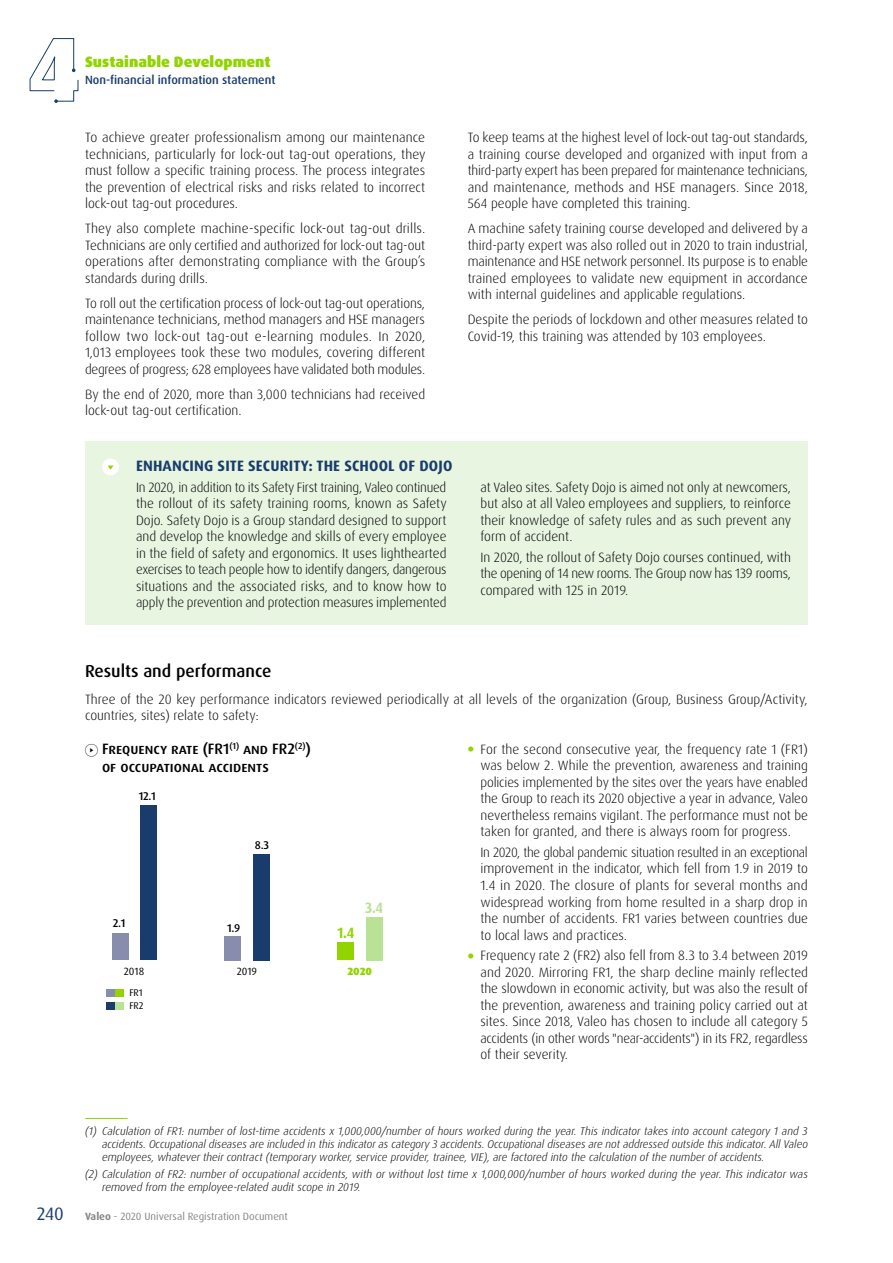
<style>
.page{position:relative;width:893px;height:1263px;background:#fff}
.page>*{position:absolute;margin:0;border:0;box-sizing:border-box;transform-origin:0 0}
.Titre_5{font:500 17.25px "Dax OT";color:#000}
.t1{font:500 15px/17.2px "Dax OT";color:#000}
.Titre1Encadre{font:700 15px "Dax OT";letter-spacing:.01em;color:#193c6c}
.t2{font:900 15px "Dax OT";color:#91d400}
.t3{font:700 15px "Dax OT";color:#91d400;scale:.92 1}
.t4{font:700 15px "Dax OT";color:#bae294;scale:.92 1}
.Texte{font:300 13.5px/16.5px "Dax OT";color:#000;text-align:justify}
.Texte_Encadre{font:300 13.5px/16.5px "Dax OT";letter-spacing:-.005em;color:#000;text-align:justify}
.puce1_suite{font:300 13.5px/16.5px "Dax OT";color:#000;text-align:justify}
.puce_intro_Text{font:300 13.5px/16.5px "Dax OT";color:#000}
.t5{font:500 12px "Dax OT";color:#193c6c}
.TexteBasdePage{font:italic 300 11.25px/12.8px "Dax OT";color:#000;text-align:justify}
.t6{font:500 11.25px "Dax OT";color:#000}
.t7{font:10.5px "Dax OT";color:#878787}
.t8{font:10.5px "Dax OT";color:#000}
.t9{font:900 10.5px "Dax OT";color:#91d400}
.t10{font:9.75px/13px "Dax OT";color:#000}
.s1{font-family:"Puce Fleche Valeo 2";font-weight:400}
.s2{font-weight:900;color:#91d400}
.s3{font-size:18px;color:#193c6c}
.s4{font-weight:700}
</style>
<div class="page">
<svg style="left:29px;top:38px;width:50px;height:65px"></svg>
<hr style="left:85px;top:1118px;width:43px;height:1px;background:#91d400">
<div style="left:107px;top:1002px;width:8px;height:8px;background:#193c6c"></div>
<div style="left:115px;top:1002px;width:8px;height:8px;background:#bae294"></div>
<div style="left:107px;top:989px;width:8px;height:8px;background:#898dad"></div>
<div style="left:115px;top:989px;width:8px;height:8px;background:#91d400"></div>
<div style="left:112px;top:933px;width:16px;height:27px;background:#898dad"></div>
<div style="left:140px;top:805px;width:17px;height:155px;background:#193c6c"></div>
<div style="left:225px;top:936px;width:16px;height:24px;background:#898dad"></div>
<div style="left:253px;top:854px;width:16px;height:106px;background:#193c6c"></div>
<div style="left:337px;top:942px;width:17px;height:18px;background:#91d400"></div>
<div style="left:366px;top:917px;width:16px;height:43px;background:#bae294"></div>
<div style="left:85px;top:441px;width:723px;height:183px;background:#e8f5e1"></div>
<div style="left:102px;top:458px;width:17px;height:17px;background:#fff;border-radius:50%"></div>
<svg style="left:108px;top:465px;width:6px;height:5px"></svg>
<p class="t2" style="left:85px;top:52px;width:187px">Sustainable Development</p>
<p class="t5" style="left:85px;top:72px;width:192px">Non-financial information statement</p>
<p class="Texte" style="left:85px;top:130px;width:342px">To achieve greater professionalism among our maintenance technicians, particularly for lock-out tag-out operations, they must follow a specific training process. The process integrates the prevention of electrical risks and risks related to incorrect lock-out tag-out procedures.</p>
<p class="Texte" style="left:85px;top:221px;width:342px">They also complete machine-specific lock-out tag-out drills.<br>Technicians are only certified and authorized for lock-out tag-out operations after demonstrating compliance with the Group’s standards during drills.</p>
<p class="Texte" style="left:85px;top:295px;width:342px">To roll out the certification process of lock-out tag-out operations, maintenance technicians, method managers and HSE managers follow two lock-out tag-out e-learning modules. In 2020, 1,013 employees took these two modules, covering different degrees of progress; 628 employees have validated both modules.</p>
<p class="Texte" style="left:85px;top:386px;width:342px">By the end of 2020, more than 3,000 technicians had received lock-out tag-out certification.</p>
<p class="Texte" style="left:468px;top:130px;width:342px">To keep teams at the highest level of lock-out tag-out standards, a training course developed and organized with input from a third-party expert has been prepared for maintenance technicians, and maintenance, methods and HSE managers. Since 2018, 564 people have completed this training.</p>
<p class="Texte" style="left:468px;top:221px;width:342px">A machine safety training course developed and delivered by a third-party expert was also rolled out in 2020 to train industrial, maintenance and HSE network personnel. Its purpose is to enable trained employees to validate new equipment in accordance with internal guidelines and applicable regulations.</p>
<p class="Texte" style="left:468px;top:312px;width:342px">Despite the periods of lockdown and other measures related to<br>Covid-19, this training was attended by 103 employees.</p>
<p class="Titre1Encadre" style="left:136px;top:456px;width:318px">ENHANCING SITE SECURITY: THE SCHOOL OF DOJO</p>
<p class="Texte_Encadre" style="left:136px;top:479px;width:312px">In 2020, in addition to its Safety First training, Valeo continued the rollout of its safety training rooms, known as Safety Dojo. Safety Dojo is a Group standard designed to support and develop the knowledge and skills of every employee in the field of safety and ergonomics. It uses lighthearted exercises to teach people how to identify dangers, dangerous situations and the associated risks, and to know how to apply the prevention and protection measures implemented</p>
<p class="Texte_Encadre" style="left:480px;top:479px;width:312px">at Valeo sites. Safety Dojo is aimed not only at newcomers, but also at all Valeo employees and suppliers, to reinforce their knowledge of safety rules and as such prevent any form of accident.</p>
<p class="Texte_Encadre" style="left:480px;top:549px;width:312px">In 2020, the rollout of Safety Dojo courses continued, with the opening of 14 new rooms. The Group now has 139 rooms, compared with 125 in 2019.</p>
<p class="Titre_5" style="left:85px;top:660px;width:188px">Results and performance</p>
<p class="puce_intro_Text" style="left:85px;top:691px;width:724px">Three of the 20 key performance indicators reviewed periodically at all levels of the organization (Group, Business Group/Activity, countries, sites) relate to safety:</p>
<p class="t1" style="left:102px;top:741px;width:210px;text-indent:-17px"><span class="s1">•</span> Frequency rate (FR1<sup>(1)</sup> and FR2<sup>(2)</sup>) of occupational accidents</p>
<p class="Texte_Encadre" style="left:480px;top:741px;width:329px;text-indent:-13px"><span class="s2">•</span> For the second consecutive year, the frequency rate 1 (FR1) was below 2. While the prevention, awareness and training policies implemented by the sites over the years have enabled the Group to reach its 2020 objective a year in advance, Valeo nevertheless remains vigilant. The performance must not be taken for granted, and there is always room for progress.</p>
<p class="puce1_suite" style="left:480px;top:844px;width:329px">In 2020, the global pandemic situation resulted in an exceptional improvement in the indicator, which fell from 1.9 in 2019 to 1.4 in 2020. The closure of plants for several months and widespread working from home resulted in a sharp drop in the number of accidents. FR1 varies between countries due to local laws and practices.</p>
<p class="Texte_Encadre" style="left:480px;top:947px;width:329px;text-indent:-13px"><span class="s2">•</span> Frequency rate 2 (FR2) also fell from 8.3 to 3.4 between 2019 and 2020. Mirroring FR1, the sharp decline mainly reflected the slowdown in economic activity, but was also the result of the prevention, awareness and training policy carried out at sites. Since 2018, Valeo has chosen to include all category 5 accidents (in other words "near-accidents") in its FR2, regardless of their severity.</p>
<p class="t6" style="left:139px;top:789px;width:19px">12.1</p>
<p class="t6" style="left:255px;top:838px;width:16px">8.3</p>
<p class="t4" style="left:365px;top:898px;width:21px">3.4</p>
<p class="t6" style="left:113px;top:916px;width:14px">2.1</p>
<p class="t8" style="left:124px;top:964px;width:22px">2018</p>
<p class="t8" style="left:237px;top:965px;width:22px">2019</p>
<p class="t9" style="left:347px;top:964px;width:26px">2020</p>
<p class="t6" style="left:227px;top:921px;width:15px">1.9</p>
<p class="t3" style="left:338px;top:923px;width:20px">1.4</p>
<p class="t10" style="left:129px;top:986px;width:16px">FR1<br>FR2</p>
<p class="TexteBasdePage" style="left:102px;top:1125px;width:707px;text-indent:-17px">(1) Calculation of FR1: number of lost-time accidents x 1,000,000/number of hours worked during the year. This indicator takes into account category 1 and 3 accidents. Occupational diseases are included in this indicator as category 3 accidents. Occupational diseases are not addressed outside this indicator. All Valeo employees, whatever their contract (temporary worker, service provider, trainee, VIE), are factored into the calculation of the number of accidents.</p>
<p class="TexteBasdePage" style="left:102px;top:1168px;width:707px;text-indent:-17px">(2) Calculation of FR2: number of occupational accidents, with or without lost time x 1,000,000/number of hours worked during the year. This indicator was removed from the employee-related audit scope in 2019.</p>
<p class="t7" style="left:37px;top:1210px;width:252px"><span class="s3">240</span> <span class="s4">Valeo</span> - 2020 Universal Registration Document</p>
</div>
